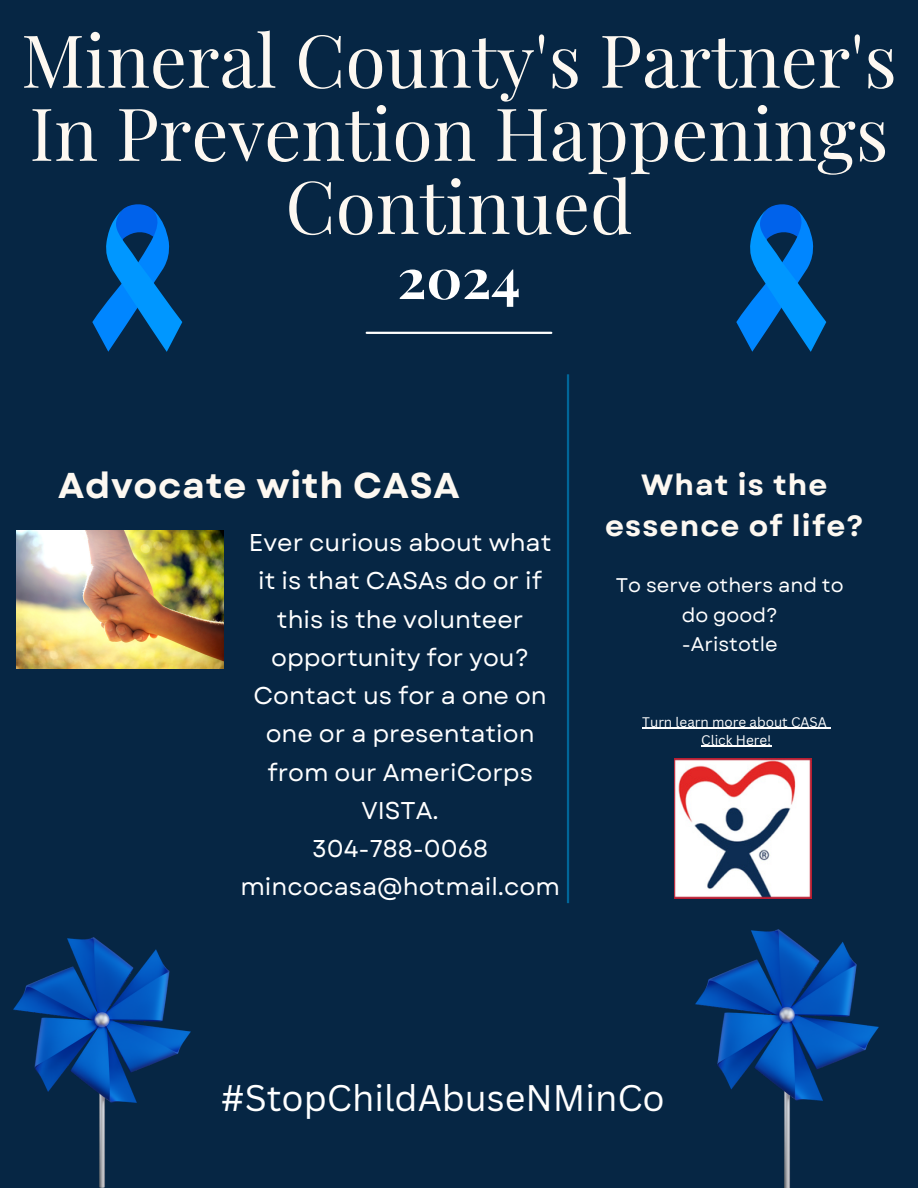
<style>
.page{position:relative;width:918px;height:1188px;background:#062644}
.page>*{position:absolute;margin:0;border:0;box-sizing:border-box;transform-origin:0 0}
.t1{font:73.2px/73.2px "Playfair Display";color:#fdf8f1;text-align:center}
.t2{font:700 55.5px "Playfair Display";color:#fff}
.t3{font:36px "Canva Sans";color:#fff}
.t4{font:700 35.85px "Garet";letter-spacing:.02em;color:#fdf8f1}
.t5{font:700 29.25px/40.5px "Garet";letter-spacing:.04em;color:#fdf8f1;text-align:center}
.t6{font:24.3px/38.2px "Garet";color:#fff;text-align:center}
.t7{font:19.8px/29.2px "Garet";color:#fff;text-align:center}
.t8{font:13.5px/18px "Canva Sans";color:#fff;text-align:center}
</style>
<div class="page">
<hr style="left:567px;top:374px;width:2px;height:529px;background:#069">
<hr style="left:367px;top:332px;width:184px;height:2px;background:#fff">
<img style="left:674px;top:759px;width:138px;height:139px">
<svg style="left:736px;top:204px;width:90px;height:148px"></svg>
<svg style="left:92px;top:204px;width:90px;height:148px"></svg>
<img style="left:13px;top:937px;width:178px;height:251px">
<img style="left:695px;top:929px;width:184px;height:259px">
<img style="left:16px;top:530px;width:207px;height:138px">
<hr style="left:642px;top:728px;width:185px;height:1px;background:#fff">
<hr style="left:701px;top:746px;width:70px;height:1px;background:#fff">
<h1 class="t1" style="left:21px;top:21px;width:877px">Mineral County's Partner's<br>In Prevention Happenings<br>Continued</h1>
<h2 class="t2" style="left:397px;top:239px;width:125px">2024</h2>
<h3 class="t4" style="left:58px;top:460px;width:403px">Advocate with CASA</h3>
<p class="t6" style="left:240px;top:524px;width:321px">Ever curious about what it is that CASAs do or if this is the volunteer opportunity for you?<br>Contact us for a one on one or a presentation from our AmeriCorps<br>VISTA.<br>304-788-0068 mincocasa@hotmail.com</p>
<p class="t5" style="left:605px;top:465px;width:260px">What is the essence of life?</p>
<p class="t7" style="left:616px;top:571px;width:229px">To serve others and to do good?<br>-Aristotle</p>
<p class="t8" style="left:642px;top:713px;width:186px">Turn learn more about CASA<br>Click Here!</p>
<h3 class="t3" style="left:221px;top:1073px;width:445px">#StopChildAbuseNMinCo</h3>
</div>
